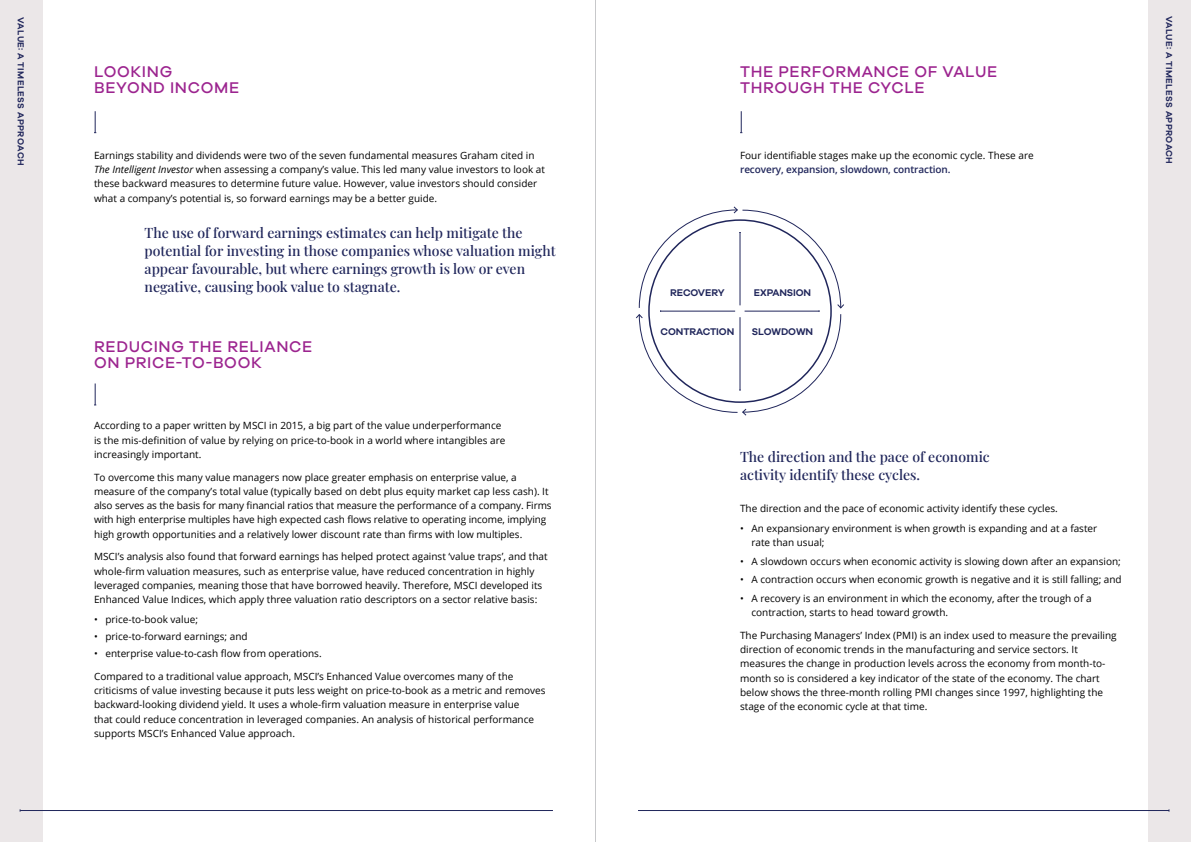
<style>
.page{position:relative;width:1191px;height:842px;background:#fff}
.page>*{position:absolute;margin:0;border:0;box-sizing:border-box;transform-origin:0 0}
.t1{font:500 16px/16px "Galano Grotesque";letter-spacing:.04em;color:#9c248f}
.t2{font:500 14px/18px "Playfair Display";color:#20265b}
.t3{font:10px/14.2px "Open Sans";color:#000}
.t4{font:600 10px "Open Sans";letter-spacing:-.01em;color:#20265b}
.t5{font:600 10px "Galano Grotesque";letter-spacing:-.01em;color:#20265b}
.t6{font:600 9px "Galano Grotesque";letter-spacing:.04em;color:#20265b}
.s1{font-style:italic}
</style>
<div class="page">
<div style="left:1148px;top:0;width:43px;height:842px;background:#ebe7e8"></div>
<svg style="left:94px;top:111px;width:2px;height:22px"></svg>
<svg style="left:94px;top:383px;width:2px;height:23px"></svg>
<hr style="left:638px;top:810px;width:531px;height:1px;background:#20265b">
<svg style="left:740px;top:111px;width:2px;height:22px"></svg>
<svg style="left:636px;top:206px;width:208px;height:210px"></svg>
<hr style="left:595px;top:0;width:1px;height:842px;background:#c7c8ca">
<div style="left:0;top:0;width:43px;height:842px;background:#ebe7e8"></div>
<hr style="left:20px;top:810px;width:533px;height:1px;background:#20265b">
<p class="t6" style="left:26px;top:17px;width:150px;rotate:90deg">VALUE: A TIMELESS APPROACH</p>
<h1 class="t1" style="left:94px;top:63px;width:147px">LOOKING<br>BEYOND INCOME</h1>
<p class="t3" style="left:94px;top:148px;width:452px">Earnings stability and dividends were two of the seven fundamental measures Graham cited in <span class="s1">The Intelligent Investor</span> when assessing a company’s value. This led many value investors to look at these backward measures to determine future value. However, value investors should consider what a company’s potential is, so forward earnings may be a better guide.</p>
<h2 class="t2" style="left:145px;top:223px;width:412px">The use of forward earnings estimates can help mitigate the potential for investing in those companies whose valuation might appear favourable, but where earnings growth is low or even negative, causing book value to stagnate.</h2>
<h1 class="t1" style="left:94px;top:338px;width:220px">REDUCING THE RELIANCE<br>ON PRICE-TO-BOOK</h1>
<p class="t3" style="left:94px;top:418px;width:413px">According to a paper written by MSCI in 2015, a big part of the value underperformance is the mis-definition of value by relying on price-to-book in a world where intangibles are increasingly important.</p>
<p class="t3" style="left:94px;top:469px;width:459px">To overcome this many value managers now place greater emphasis on enterprise value, a measure of the company’s total value (typically based on debt plus equity market cap less cash). It also serves as the basis for many financial ratios that measure the performance of a company. Firms with high enterprise multiples have high expected cash flows relative to operating income, implying high growth opportunities and a relatively lower discount rate than firms with low multiples.</p>
<p class="t3" style="left:94px;top:549px;width:455px">MSCI’s analysis also found that forward earnings has helped protect against ‘value traps’, and that whole-firm valuation measures, such as enterprise value, have reduced concentration in highly leveraged companies, meaning those that have borrowed heavily. Therefore, MSCI developed its Enhanced Value Indices, which apply three valuation ratio descriptors on a sector relative basis:</p>
<p class="t3" style="left:94px;top:612px;width:106px">• price-to-book value;</p>
<p class="t3" style="left:94px;top:629px;width:155px">• price-to-forward earnings; and</p>
<p class="t3" style="left:94px;top:646px;width:229px">• enterprise value-to-cash flow from operations.</p>
<p class="t3" style="left:94px;top:669px;width:453px">Compared to a traditional value approach, MSCI’s Enhanced Value overcomes many of the criticisms of value investing because it puts less weight on price-to-book as a metric and removes backward-looking dividend yield. It uses a whole-firm valuation measure in enterprise value<br>that could reduce concentration in leveraged companies. An analysis of historical performance supports MSCI’s Enhanced Value approach.</p>
<h1 class="t1" style="left:740px;top:63px;width:259px">THE PERFORMANCE OF VALUE<br>THROUGH THE CYCLE</h1>
<p class="t3" style="left:740px;top:148px;width:295px">Four identifiable stages make up the economic cycle. These are</p>
<p class="t4" style="left:740px;top:163px;width:212px">recovery, expansion, slowdown, contraction.</p>
<p class="t5" style="left:670px;top:286px;width:56px">RECOVERY</p>
<p class="t5" style="left:754px;top:286px;width:59px">EXPANSION</p>
<p class="t5" style="left:660px;top:325px;width:75px">CONTRACTION</p>
<p class="t5" style="left:752px;top:325px;width:63px">SLOWDOWN</p>
<p class="t6" style="left:1174px;top:16px;width:150px;rotate:90deg">VALUE: A TIMELESS APPROACH</p>
<h2 class="t2" style="left:740px;top:447px;width:251px">The direction and the pace of economic activity identify these cycles.</h2>
<p class="t3" style="left:740px;top:501px;width:319px">The direction and the pace of economic activity identify these cycles.</p>
<p class="t3" style="left:751px;top:521px;width:347px;text-indent:-11px">• An expansionary environment is when growth is expanding and at a faster rate than usual;</p>
<p class="t3" style="left:740px;top:554px;width:382px">• A slowdown occurs when economic activity is slowing down after an expansion;</p>
<p class="t3" style="left:740px;top:572px;width:383px">• A contraction occurs when economic growth is negative and it is still falling; and</p>
<p class="t3" style="left:751px;top:591px;width:341px;text-indent:-11px">• A recovery is an environment in which the economy, after the trough of a contraction, starts to head toward growth.</p>
<p class="t3" style="left:740px;top:628px;width:378px">The Purchasing Managers’ Index (PMI) is an index used to measure the prevailing direction of economic trends in the manufacturing and service sectors. It measures the change in production levels across the economy from month-to&shy;month so is considered a key indicator of the state of the economy. The chart below shows the three-month rolling PMI changes since 1997, highlighting the stage of the economic cycle at that time.</p>
</div>
